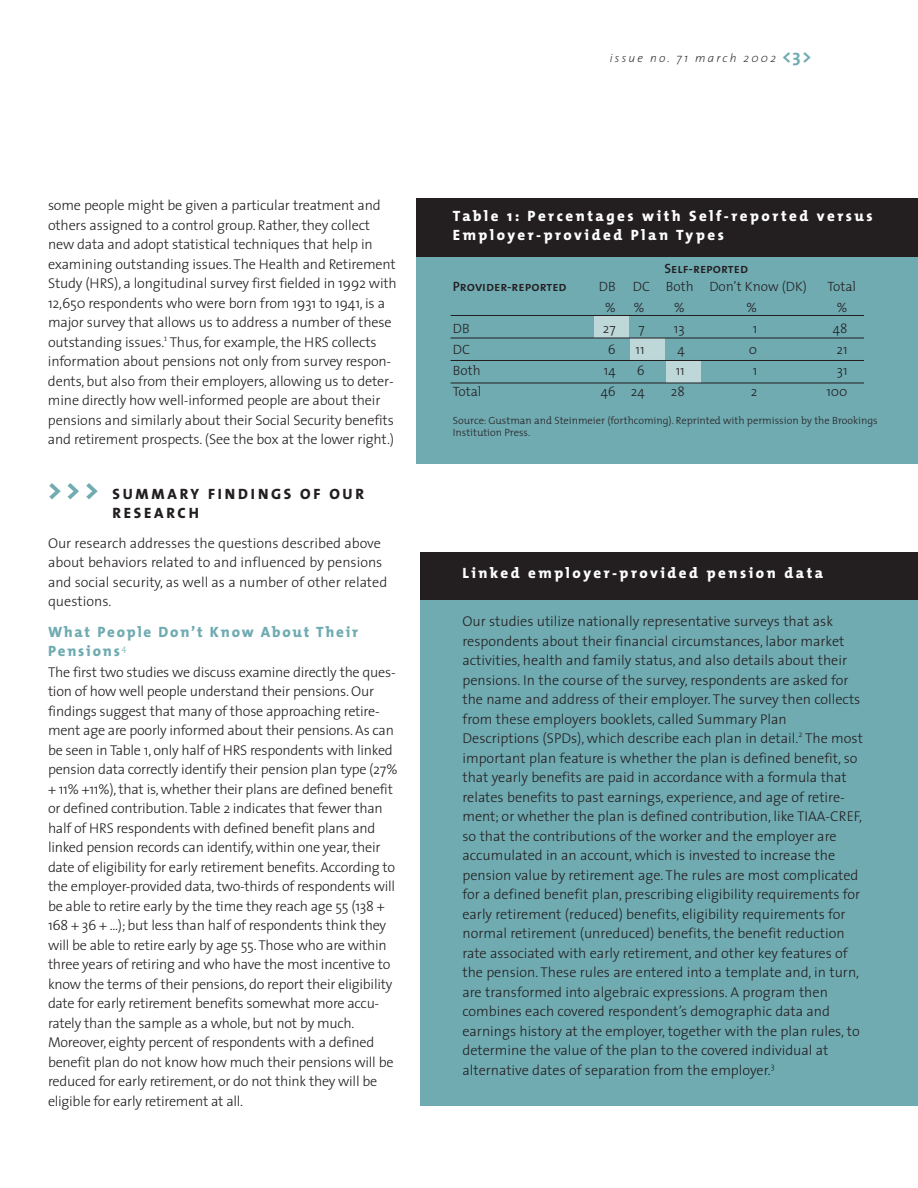
<style>
.page{position:relative;width:918px;height:1188px;background:#fff}
.page>*{position:absolute;margin:0;border:0;box-sizing:border-box;transform-origin:0 0}
.t1{font:800 15px/18.8px "The Mix";letter-spacing:.17em;color:#fff}
.t2{font:800 15px/18.8px "The Mix";letter-spacing:.12em;color:#70abb2}
.t3{font:800 15px/18.8px "The Mix";letter-spacing:.18em;color:#231f20}
.t4{font:300 14.25px/19.5px "The Sans";letter-spacing:-.015em;color:#231f20}
.t5{font:300 13.5px "The Mix";color:#231f20}
.t6{font:13.5px "The Mix Semi Bold Caps";color:#231f20}
.t7{font:italic 200 12px "The Sans";letter-spacing:.18em;color:#231f20}
.t8{font:300 10.5px/12.6px "The Mix";color:#231f20}
.s1{font-size:27px;color:#70abb2}
.s2{font-weight:700;font-style:normal;font-size:18px;color:#70abb2}
</style>
<div class="page">
<div style="left:416px;top:198px;width:502px;height:265px;background:#70abb2"></div>
<div style="left:416px;top:198px;width:502px;height:58px;background:#231f20"></div>
<div style="left:594px;top:316px;width:35px;height:22px;background:#bed8da"></div>
<div style="left:630px;top:338px;width:35px;height:22px;background:#bed8da"></div>
<div style="left:666px;top:361px;width:35px;height:22px;background:#bed8da"></div>
<div style="left:421px;top:552px;width:497px;height:554px;background:#70abb2"></div>
<div style="left:421px;top:552px;width:497px;height:47px;background:#231f20"></div>
<hr style="left:451px;top:315px;width:413px;height:1px;background:#231f20">
<hr style="left:451px;top:338px;width:413px;height:1px;background:#231f20">
<hr style="left:451px;top:360px;width:413px;height:1px;background:#231f20">
<hr style="left:451px;top:383px;width:413px;height:1px;background:#231f20">
<p class="t4" style="left:48px;top:197px;width:350px">some people might be given a particular treatment and others assigned to a control group. Rather, they collect new data and adopt statistical techniques that help in examining outstanding issues. The Health and Retirement Study (HRS), a longitudinal survey first fielded in 1992 with 12,650 respondents who were born from 1931 to 1941, is a major survey that allows us to address a number of these outstanding issues.<sup>1</sup> Thus, for example, the HRS collects information about pensions not only from survey respon&shy;dents, but also from their employers, allowing us to deter&shy;mine directly how well-informed people are about their pensions and similarly about their Social Security benefits and retirement prospects. (See the box at the lower right.)</p>
<p class="t3" style="left:112px;top:486px;width:253px;text-indent:-64px"><span class="s1">&gt;&gt;&gt;</span> SUMMARY FINDINGS OF OUR<br>RESEARCH</p>
<p class="t4" style="left:48px;top:535px;width:341px">Our research addresses the questions described above about behaviors related to and influenced by pensions and social security, as well as a number of other related questions.</p>
<p class="t2" style="left:48px;top:624px;width:312px">What People Don’t Know About Their<br>Pensions<sup>4</sup></p>
<p class="t4" style="left:48px;top:664px;width:351px">The first two studies we discuss examine directly the ques&shy;tion of how well people understand their pensions. Our findings suggest that many of those approaching retire&shy;ment age are poorly informed about their pensions. As can be seen in Table 1, only half of HRS respondents with linked pension data correctly identify their pension plan type (27% + 11% +11%), that is, whether their plans are defined benefit or defined contribution. Table 2 indicates that fewer than half of HRS respondents with defined benefit plans and linked pension records can identify, within one year, their date of eligibility for early retirement benefits. According to the employer-provided data, two-thirds of respondents will be able to retire early by the time they reach age 55 (138 + 168 + 36 + ...); but less than half of respondents think they will be able to retire early by age 55. Those who are within three years of retiring and who have the most incentive to know the terms of their pensions, do report their eligibility date for early retirement benefits somewhat more accu&shy;rately than the sample as a whole, but not by much.<br>Moreover, eighty percent of respondents with a defined benefit plan do not know how much their pensions will be reduced for early retirement, or do not think they will be eligible for early retirement at all.</p>
<p class="t7" style="left:610px;top:53px;width:203px">issue no. 71 march 2002 <span class="s2">&lt;3&gt;</span></p>
<p class="t1" style="left:453px;top:208px;width:421px">Table 1: Percentages with Self-reported versus<br>Employer-provided Plan Types</p>
<p class="t6" style="left:664px;top:261px;width:85px">Self-reported</p>
<p class="t6" style="left:453px;top:279px;width:115px">Provider-reported</p>
<p class="t5" style="left:599px;top:282px;width:18px">DB</p>
<p class="t5" style="left:633px;top:282px;width:176px">DC Both Don’t Know (DK)</p>
<p class="t5" style="left:827px;top:282px;width:30px">Total</p>
<p class="t5" style="left:605px;top:303px;width:12px">%</p>
<p class="t5" style="left:634px;top:303px;width:12px">%</p>
<p class="t5" style="left:674px;top:303px;width:12px">%</p>
<p class="t5" style="left:747px;top:303px;width:12px">%</p>
<p class="t5" style="left:837px;top:303px;width:12px">%</p>
<p class="t5" style="left:453px;top:324px;width:18px">DB</p>
<p class="t5" style="left:603px;top:324px;width:14px">27</p>
<p class="t5" style="left:638px;top:324px;width:8px">7</p>
<p class="t5" style="left:674px;top:324px;width:12px">13</p>
<p class="t5" style="left:753px;top:324px;width:6px">1</p>
<p class="t5" style="left:833px;top:324px;width:16px">48</p>
<p class="t5" style="left:453px;top:345px;width:19px">DC</p>
<p class="t5" style="left:608px;top:345px;width:9px">6</p>
<p class="t5" style="left:636px;top:345px;width:11px">11</p>
<p class="t5" style="left:678px;top:345px;width:9px">4</p>
<p class="t5" style="left:749px;top:345px;width:10px">0</p>
<p class="t5" style="left:836px;top:345px;width:13px">21</p>
<p class="t5" style="left:453px;top:366px;width:29px">Both</p>
<p class="t5" style="left:604px;top:366px;width:13px">14</p>
<p class="t5" style="left:637px;top:366px;width:9px">6</p>
<p class="t5" style="left:676px;top:366px;width:11px">11</p>
<p class="t5" style="left:753px;top:366px;width:6px">1</p>
<p class="t5" style="left:837px;top:366px;width:12px">31</p>
<p class="t5" style="left:453px;top:387px;width:30px">Total</p>
<p class="t5" style="left:601px;top:387px;width:45px">46 24</p>
<p class="t5" style="left:671px;top:387px;width:15px">28</p>
<p class="t5" style="left:751px;top:387px;width:8px">2</p>
<p class="t5" style="left:826px;top:387px;width:23px">100</p>
<p class="t8" style="left:453px;top:415px;width:426px">Source: Gustman and Steinmeier (forthcoming). Reprinted with permission by the Brookings<br>Institution Press.</p>
<p class="t1" style="left:462px;top:565px;width:362px">Linked employer-provided pension data</p>
<p class="t4" style="left:462px;top:613px;width:402px">Our studies utilize nationally representative surveys that ask respondents about their financial circumstances, labor market activities, health and family status, and also details about their pensions. In the course of the survey, respondents are asked for the name and address of their employer. The survey then collects from these employers booklets, called Summary Plan Descriptions (SPDs), which describe each plan in detail.<sup>2</sup> The most important plan feature is whether the plan is defined benefit, so that yearly benefits are paid in accordance with a formula that relates benefits to past earnings, experience, and age of retire&shy;ment; or whether the plan is defined contribution, like TIAA-CREF, so that the contributions of the worker and the employer are accumulated in an account, which is invested to increase the pension value by retirement age. The rules are most complicated for a defined benefit plan, prescribing eligibility requirements for early retirement (reduced) benefits, eligibility requirements for normal retirement (unreduced) benefits, the benefit reduction rate associated with early retirement, and other key features of the pension. These rules are entered into a template and, in turn, are transformed into algebraic expressions. A program then combines each covered respondent’s demographic data and earnings history at the employer, together with the plan rules, to determine the value of the plan to the covered individual at alternative dates of separation from the employer.<sup>3</sup></p>
</div>
